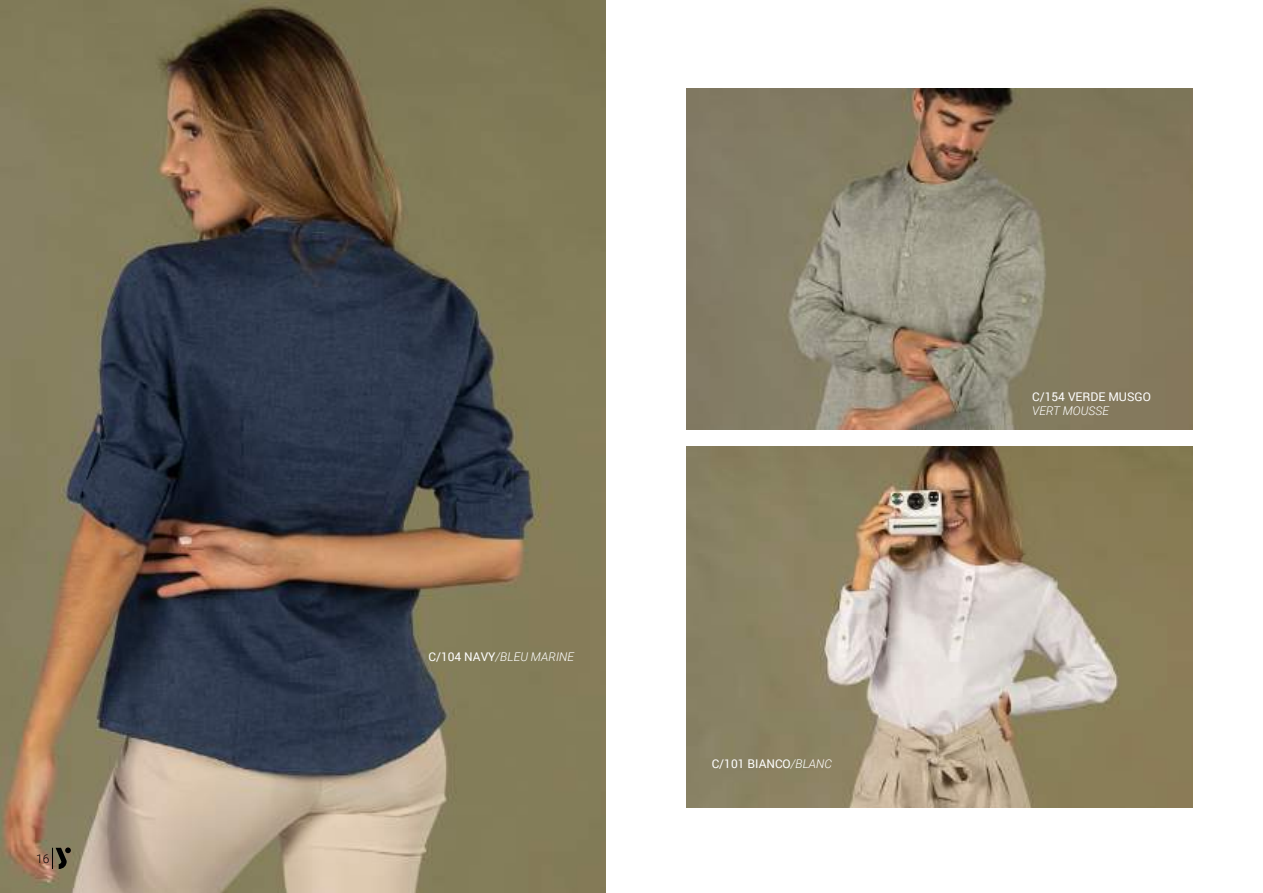
<style>
.page{position:relative;width:1263px;height:893px;background:#fff}
.page>*{position:absolute;margin:0;border:0;box-sizing:border-box;transform-origin:0 0}
.t1{font:12px "Roboto";color:#fff}
.t2{font:italic 300 12px "Roboto";color:#fff}
.t3{font:300 12px "Roboto";color:#000}
.s1{font-weight:400;font-style:normal}
.s2{font-weight:300;font-style:italic}
</style>
<div class="page">
<img style="left:0;top:0;width:606px;height:893px">
<svg style="left:52px;top:847px;width:19px;height:22px"></svg>
<img style="left:686px;top:89px;width:506px;height:341px">
<img style="left:686px;top:446px;width:506px;height:362px">
<p class="t3" style="left:36px;top:850px;width:15px">16</p>
<p class="t2" style="left:428px;top:648px;width:147px"><span class="s1">C/104 NAVY</span>/BLEU MARINE</p>
<p class="t1" style="left:712px;top:755px;width:122px">C/101 BIANCO<span class="s2">/BLANC</span></p>
<p class="t1" style="left:1032px;top:388px;width:120px">C/154 VERDE MUSGO</p>
<p class="t2" style="left:1032px;top:403px;width:78px">VERT MOUSSE</p>
</div>
